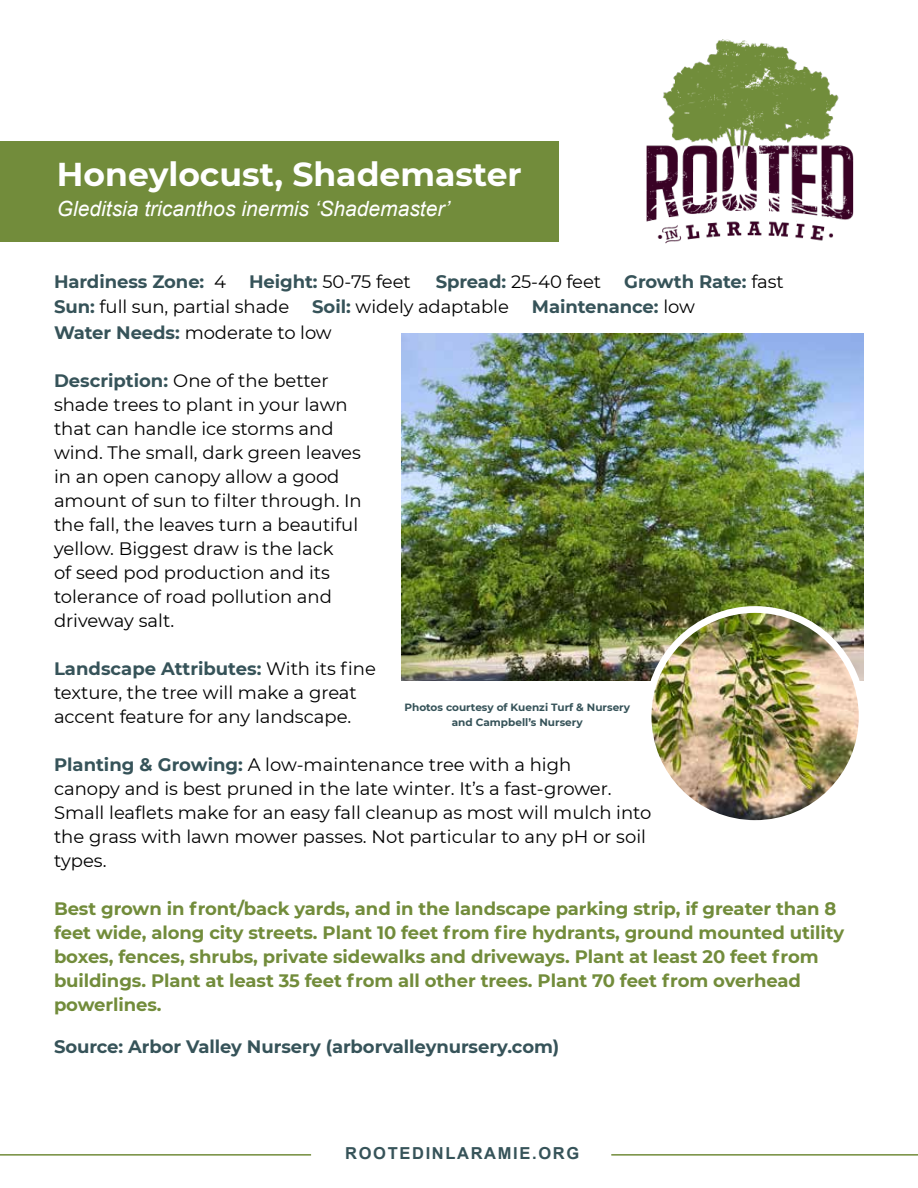
<style>
.page{position:relative;width:918px;height:1188px;background:#fff}
.page>*{position:absolute;margin:0;border:0;box-sizing:border-box;transform-origin:0 0}
.t1{font:700 33px "Montserrat";color:#fff}
.t2{font:italic 21px "Arial";color:#fff}
.t3{font:18px/24px "Montserrat";color:#000}
.t4{font:700 18px/24px "Montserrat";letter-spacing:-.005em;color:#728c3b}
.t5{font:700 18px "Montserrat";letter-spacing:-.005em;color:#365359}
.t6{font:700 16.5px "Arial";letter-spacing:.1em;color:#365359}
.t7{font:700 10.5px/15px "Montserrat";color:#365359;text-align:center}
.s1{font-weight:400;color:#000}
.s2{font-weight:700;color:#365359}
</style>
<div class="page">
<div style="left:0;top:141px;width:558px;height:101px;background:#728c3b"></div>
<img style="left:646px;top:39px;width:208px;height:205px">
<hr style="left:0;top:1154px;width:311px;height:2px;background:#728c3b">
<hr style="left:611px;top:1154px;width:307px;height:2px;background:#728c3b">
<img style="left:402px;top:334px;width:462px;height:346px">
<img style="left:648px;top:610px;width:214px;height:214px;border-radius:107px">
<div style="left:645px;top:606px;width:221px;height:221px;border:7px solid #fff;border-radius:50%"></div>
<h1 class="t1" style="left:57px;top:151px;width:466px">Honeylocust, Shademaster</h1>
<p class="t2" style="left:57px;top:195px;width:394px">Gleditsia tricanthos inermis ‘Shademaster’</p>
<p class="t5" style="left:54px;top:269px;width:174px">Hardiness Zone: <span class="s1">4</span></p>
<p class="t3" style="left:249px;top:269px;width:163px"><span class="s2">Height:</span> 50-75 feet</p>
<p class="t3" style="left:436px;top:269px;width:167px"><span class="s2">Spread:</span> 25-40 feet</p>
<p class="t5" style="left:624px;top:269px;width:161px">Growth Rate: <span class="s1">fast</span></p>
<p class="t3" style="left:54px;top:294px;width:237px"><span class="s2">Sun:</span> full sun, partial shade</p>
<p class="t3" style="left:312px;top:294px;width:198px"><span class="s2">Soil:</span> widely adaptable</p>
<p class="t5" style="left:532px;top:294px;width:165px">Maintenance: <span class="s1">low</span></p>
<p class="t3" style="left:54px;top:320px;width:279px"><span class="s2">Water Needs:</span> moderate to low</p>
<p class="t3" style="left:54px;top:368px;width:309px"><span class="s2">Description:</span> One of the better shade trees to plant in your lawn that can handle ice storms and wind. The small, dark green leaves in an open canopy allow a good amount of sun to filter through. In the fall, the leaves turn a beautiful yellow. Biggest draw is the lack<br>of seed pod production and its tolerance of road pollution and driveway salt.</p>
<p class="t3" style="left:54px;top:656px;width:324px"><span class="s2">Landscape Attributes:</span> With its fine texture, the tree will make a great accent feature for any landscape.</p>
<p class="t3" style="left:54px;top:752px;width:599px"><span class="s2">Planting &amp; Growing:</span> A low-maintenance tree with a high<br>canopy and is best pruned in the late winter. It’s a fast-grower.<br>Small leaflets make for an easy fall cleanup as most will mulch into the grass with lawn mower passes. Not particular to any pH or soil types.</p>
<p class="t4" style="left:54px;top:896px;width:792px">Best grown in front/back yards, and in the landscape parking strip, if greater than 8 feet wide, along city streets. Plant 10 feet from fire hydrants, ground mounted utility boxes, fences, shrubs, private sidewalks and driveways. Plant at least 20 feet from buildings. Plant at least 35 feet from all other trees. Plant 70 feet from overhead powerlines.</p>
<p class="t5" style="left:54px;top:1033px;width:507px">Source: Arbor Valley Nursery (arborvalleynursery.com)</p>
<p class="t7" style="left:404px;top:699px;width:227px">Photos courtesy of Kuenzi Turf &amp; Nursery and Campbell’s Nursery</p>
<p class="t6" style="left:345px;top:1143px;width:236px">ROOTEDINLARAMIE.ORG</p>
</div>
